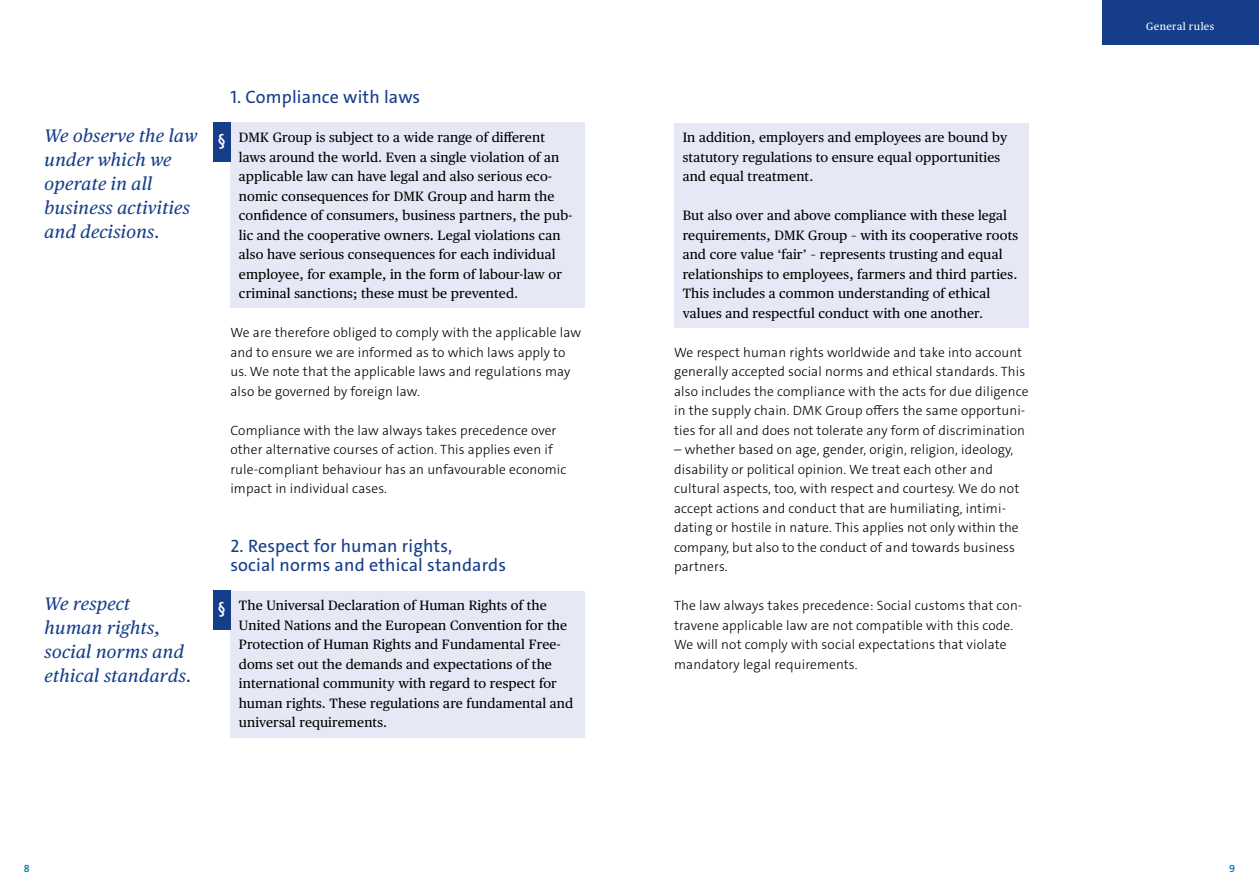
<style>
.page{position:relative;width:1259px;height:893px;background:#fff}
.page>*{position:absolute;margin:0;border:0;box-sizing:border-box;transform-origin:0 0}
.t1{font:italic 18px/24px "Publico Text";letter-spacing:.02em;color:#153d8a}
.t2{font:18px/19.5px "The Sans C4 s";letter-spacing:.01em;color:#153d8a}
.t3{font:600 16.5px "The Sans C4 s";color:#fff}
.t4{font:300 13.5px/19.5px "The Sans C4 s";letter-spacing:.01em;color:#000}
.t5{font:13.5px/19.5px "Publico Text";letter-spacing:.01em;color:#000}
.t6{font:10.5px "Publico Text";letter-spacing:.04em;color:#fff}
.t7{font:600 10.5px "The Sans C4 s";color:#0073b3}
</style>
<div class="page">
<div style="left:674px;top:123px;width:354px;height:204px;background:#e7e8f5"></div>
<div style="left:230px;top:123px;width:355px;height:185px;background:#e7e8f5"></div>
<div style="left:213px;top:123px;width:17px;height:39px;background:#153d8a"></div>
<div style="left:1102px;top:0;width:157px;height:45px;background:#153d8a"></div>
<div style="left:230px;top:591px;width:355px;height:146px;background:#e7e8f5"></div>
<div style="left:213px;top:591px;width:17px;height:39px;background:#153d8a"></div>
<h1 class="t2" style="left:230px;top:87px;width:191px">1. Compliance with laws</h1>
<h1 class="t1" style="left:45px;top:123px;width:154px">We observe the law under which we operate in all business activities and decisions.</h1>
<p class="t3" style="left:217px;top:130px;width:10px">§</p>
<p class="t5" style="left:239px;top:127px;width:335px">DMK Group is subject to a wide range of different laws around the world. Even a single violation of an applicable law can have legal and also serious eco&shy;nomic consequences for DMK Group and harm the confidence of consumers, business partners, the pub&shy;lic and the cooperative owners. Legal violations can also have serious consequences for each individual employee, for example, in the form of labour-law or criminal sanctions; these must be prevented.</p>
<p class="t4" style="left:230px;top:323px;width:352px">We are therefore obliged to comply with the applicable law and to ensure we are informed as to which laws apply to us. We note that the applicable laws and regulations may also be governed by foreign law.</p>
<p class="t4" style="left:230px;top:420px;width:338px">Compliance with the law always takes precedence over other alternative courses of action. This applies even if rule-compliant behaviour has an unfavourable economic impact in individual cases.</p>
<h1 class="t1" style="left:45px;top:591px;width:148px">We respect human rights, social norms and ethical standards.</h1>
<h1 class="t2" style="left:230px;top:536px;width:277px">2. Respect for human rights,<br>social norms and ethical standards</h1>
<p class="t3" style="left:217px;top:598px;width:10px">§</p>
<p class="t5" style="left:239px;top:595px;width:336px">The Universal Declaration of Human Rights of the United Nations and the European Convention for the Protection of Human Rights and Fundamental Free&shy;doms set out the demands and expectations of the international community with regard to respect for human rights. These regulations are fundamental and universal requirements.</p>
<p class="t5" style="left:682px;top:127px;width:326px">In addition, employers and employees are bound by statutory regulations to ensure equal opportunities and equal treatment.</p>
<p class="t5" style="left:682px;top:205px;width:337px">But also over and above compliance with these legal requirements, DMK Group – with its cooperative roots and core value ‘fair’ – represents trusting and equal relationships to employees, farmers and third parties.<br>This includes a common understanding of ethical values and respectful conduct with one another.</p>
<p class="t4" style="left:674px;top:342px;width:356px">We respect human rights worldwide and take into account generally accepted social norms and ethical standards. This also includes the compliance with the acts for due diligence in the supply chain. DMK Group offers the same opportuni&shy;ties for all and does not tolerate any form of discrimination</p>
<p class="t4" style="left:674px;top:440px;width:347px">– whether based on age, gender, origin, religion, ideology, disability or political opinion. We treat each other and cultural aspects, too, with respect and courtesy. We do not accept actions and conduct that are humiliating, intimi&shy;dating or hostile in nature. This applies not only within the company, but also to the conduct of and towards business partners.</p>
<p class="t4" style="left:674px;top:596px;width:350px">The law always takes precedence: Social customs that con&shy;travene applicable law are not compatible with this code.<br>We will not comply with social expectations that violate mandatory legal requirements.</p>
<p class="t6" style="left:1146px;top:18px;width:70px">General rules</p>
<p class="t7" style="left:24px;top:861px;width:7px">8</p>
<p class="t7" style="left:1229px;top:861px;width:7px">9</p>
</div>
